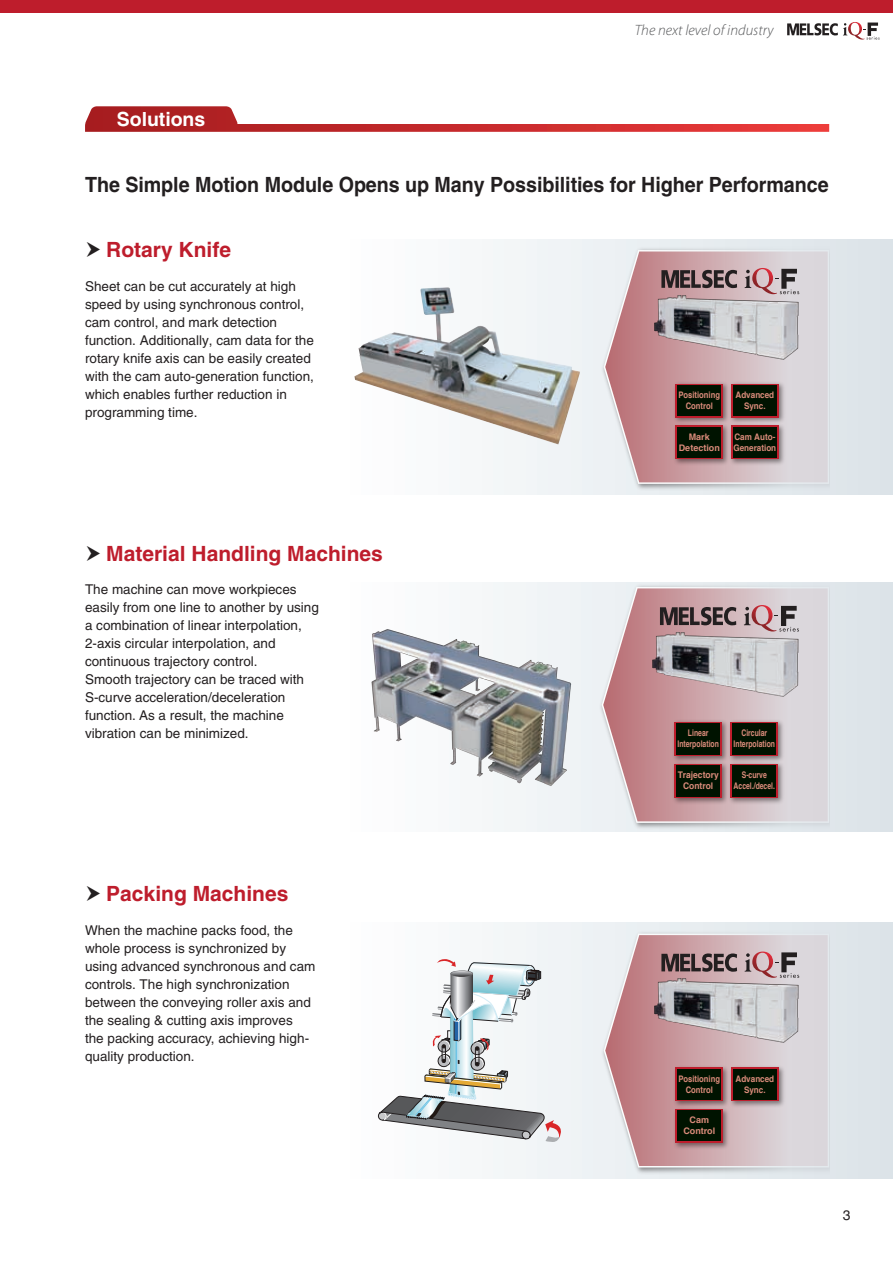
<style>
.page{position:relative;width:893px;height:1263px;background:#fff}
.page>*{position:absolute;margin:0;border:0;box-sizing:border-box;transform-origin:0 0}
.t1{font:700 21px "Helvetica";letter-spacing:-.005em;color:#231f20;scale:.94 1}
.t2{font:700 21px "Helvetica";color:#be1d2c}
.t3{font:700 19.5px "Helvetica";letter-spacing:-.005em;color:#fff}
.t4{font:italic 300 15px "Myriad Pro";color:#57585a}
.t5{font:13.8px "Helvetica";color:#231f20}
.t6{font:13.5px/18px "Helvetica";color:#231f20}
.t7{font:700 9.15px/10.9px "Helvetica";color:#db8c7b;text-align:center;scale:.75 1}
.t8{font:700 9.15px/10.9px "Helvetica";color:#db8c7b;text-align:center;scale:.93 1}
.t9{font:700 9px/10.8px "Helvetica";color:#db8c7b;text-align:center;scale:.9 1}
.t10{font:700 9px/10.8px "Helvetica";color:#db8c7b;text-align:center;scale:.85 1}
.t11{font:700 9px/10.8px "Helvetica";color:#db8c7b;text-align:center}
</style>
<div class="page">
<svg style="left:85px;top:106px;width:744px;height:26px"></svg>
<div style="left:340px;top:239px;width:553px;height:255px;background:linear-gradient(to right,#fefeff,#dbe3e8)"></div>
<img style="left:354px;top:287px;width:226px;height:157px">
<img style="left:599px;top:246px;width:230px;height:247px">
<svg style="left:604px;top:250px;width:225px;height:234px;background:#d3b7bc"></svg>
<img style="left:648px;top:291px;width:158px;height:72px">
<svg style="left:661px;top:270px;width:76px;height:18px"></svg>
<svg style="left:745px;top:268px;width:54px;height:26px"></svg>
<img style="left:671px;top:380px;width:56px;height:41px">
<svg style="left:676px;top:384px;width:47px;height:33px"></svg>
<div style="left:678px;top:385px;width:43px;height:31px;background:#001300"></div>
<img style="left:727px;top:380px;width:60px;height:41px">
<div style="left:731px;top:384px;width:47px;height:33px;background:#be1d2c"></div>
<div style="left:733px;top:385px;width:44px;height:31px;background:#001300"></div>
<img style="left:671px;top:421px;width:56px;height:47px">
<svg style="left:676px;top:426px;width:47px;height:33px"></svg>
<div style="left:678px;top:427px;width:43px;height:31px;background:#001300"></div>
<img style="left:727px;top:421px;width:60px;height:47px">
<div style="left:731px;top:426px;width:47px;height:33px;background:#be1d2c"></div>
<div style="left:733px;top:427px;width:44px;height:31px;background:#001300"></div>
<div style="left:340px;top:923px;width:553px;height:255px;background:linear-gradient(to right,#fefeff,#dbe3e8)"></div>
<img style="left:599px;top:929px;width:230px;height:247px">
<svg style="left:604px;top:933px;width:225px;height:234px;background:#d3b8bd"></svg>
<svg style="left:377px;top:959px;width:189px;height:193px"></svg>
<img style="left:648px;top:975px;width:158px;height:72px">
<svg style="left:661px;top:953px;width:76px;height:19px"></svg>
<svg style="left:745px;top:951px;width:54px;height:27px"></svg>
<img style="left:671px;top:1063px;width:56px;height:42px">
<div style="left:676px;top:1067px;width:47px;height:34px;background:linear-gradient(to right,#001300,#001300)"></div>
<div style="left:678px;top:1069px;width:43px;height:30px;background:#001300"></div>
<img style="left:727px;top:1063px;width:60px;height:46px">
<div style="left:731px;top:1067px;width:47px;height:34px;background:linear-gradient(to right,#001300,#001300)"></div>
<div style="left:733px;top:1069px;width:44px;height:30px;background:#001300"></div>
<img style="left:671px;top:1105px;width:61px;height:46px">
<svg style="left:676px;top:1109px;width:47px;height:33px"></svg>
<div style="left:678px;top:1111px;width:43px;height:30px;background:#001300"></div>
<svg style="left:493px;top:583px;width:400px;height:249px"></svg>
<img style="left:597px;top:583px;width:232px;height:249px">
<svg style="left:602px;top:587px;width:227px;height:236px;background:#d3b7bc"></svg>
<img style="left:371px;top:610px;width:222px;height:190px">
<img style="left:670px;top:718px;width:56px;height:42px">
<svg style="left:674px;top:722px;width:48px;height:34px"></svg>
<img style="left:726px;top:718px;width:61px;height:42px">
<svg style="left:730px;top:722px;width:48px;height:34px"></svg>
<img style="left:670px;top:760px;width:56px;height:46px">
<div style="left:674px;top:764px;width:48px;height:34px;background:#be1d2c"></div>
<img style="left:726px;top:760px;width:61px;height:46px">
<div style="left:730px;top:764px;width:48px;height:34px;background:#be1d2c"></div>
<img style="left:647px;top:628px;width:159px;height:73px">
<svg style="left:660px;top:607px;width:76px;height:18px"></svg>
<svg style="left:744px;top:605px;width:55px;height:26px"></svg>
<div style="left:732px;top:723px;width:44px;height:31px;background:#001300"></div>
<div style="left:676px;top:723px;width:44px;height:31px;background:#001300"></div>
<div style="left:732px;top:765px;width:44px;height:32px;background:#001300"></div>
<div style="left:676px;top:765px;width:44px;height:32px;background:#001300"></div>
<div style="left:0;top:0;width:893px;height:13px;background:#be1d2c"></div>
<svg style="left:787px;top:22px;width:93px;height:18px"></svg>
<h2 class="t3" style="left:117px;top:107px;width:90px">Solutions</h2>
<p class="t4" style="left:635px;top:21px;width:140px">The next level of industry</p>
<h1 class="t1" style="left:85px;top:172px;width:793px">The Simple Motion Module Opens up Many Possibilities for Higher Performance</h1>
<h1 class="t2" style="left:106px;top:237px;width:126px">Rotary Knife</h1>
<p class="t6" style="left:85px;top:277px;width:230px">Sheet can be cut accurately at high speed by using synchronous control, cam control, and mark detection function. Additionally, cam data for the rotary knife axis can be easily created with the cam auto-generation function, which enables further reduction in programming time.</p>
<h1 class="t2" style="left:106px;top:540px;width:278px">Material Handling Machines</h1>
<p class="t6" style="left:85px;top:580px;width:235px">The machine can move workpieces easily from one line to another by using a combination of linear interpolation, 2-axis circular interpolation, and continuous trajectory control.<br>Smooth trajectory can be traced with S-curve acceleration/deceleration function. As a result, the machine vibration can be minimized.</p>
<p class="t10" style="left:678px;top:390px;width:51px">Positioning<br>Control</p>
<p class="t9" style="left:735px;top:390px;width:45px">Advanced<br>Sync.</p>
<p class="t11" style="left:679px;top:432px;width:43px">Mark<br>Detection</p>
<p class="t9" style="left:733px;top:432px;width:49px;text-align:left">Cam Auto-<br>Generation</p>
<p class="t7" style="left:677px;top:727px;width:57px">Linear<br>Interpolation</p>
<p class="t8" style="left:678px;top:770px;width:46px">Trajectory<br>Control</p>
<p class="t7" style="left:734px;top:727px;width:57px">Circular<br>Interpolation</p>
<p class="t7" style="left:734px;top:770px;width:57px">S-curve<br>Accel./decel.</p>
<h1 class="t2" style="left:106px;top:881px;width:184px">Packing Machines</h1>
<p class="t6" style="left:85px;top:921px;width:232px">When the machine packs food, the whole process is synchronized by using advanced synchronous and cam controls. The high synchronization between the conveying roller axis and the sealing &amp; cutting axis improves<br>the packing accuracy, achieving high&shy;quality production.</p>
<p class="t10" style="left:678px;top:1073px;width:51px">Positioning<br>Control</p>
<p class="t9" style="left:735px;top:1073px;width:45px">Advanced<br>Sync.</p>
<p class="t11" style="left:683px;top:1115px;width:33px">Cam<br>Control</p>
<p class="t5" style="left:843px;top:1207px;width:9px">3</p>
</div>
